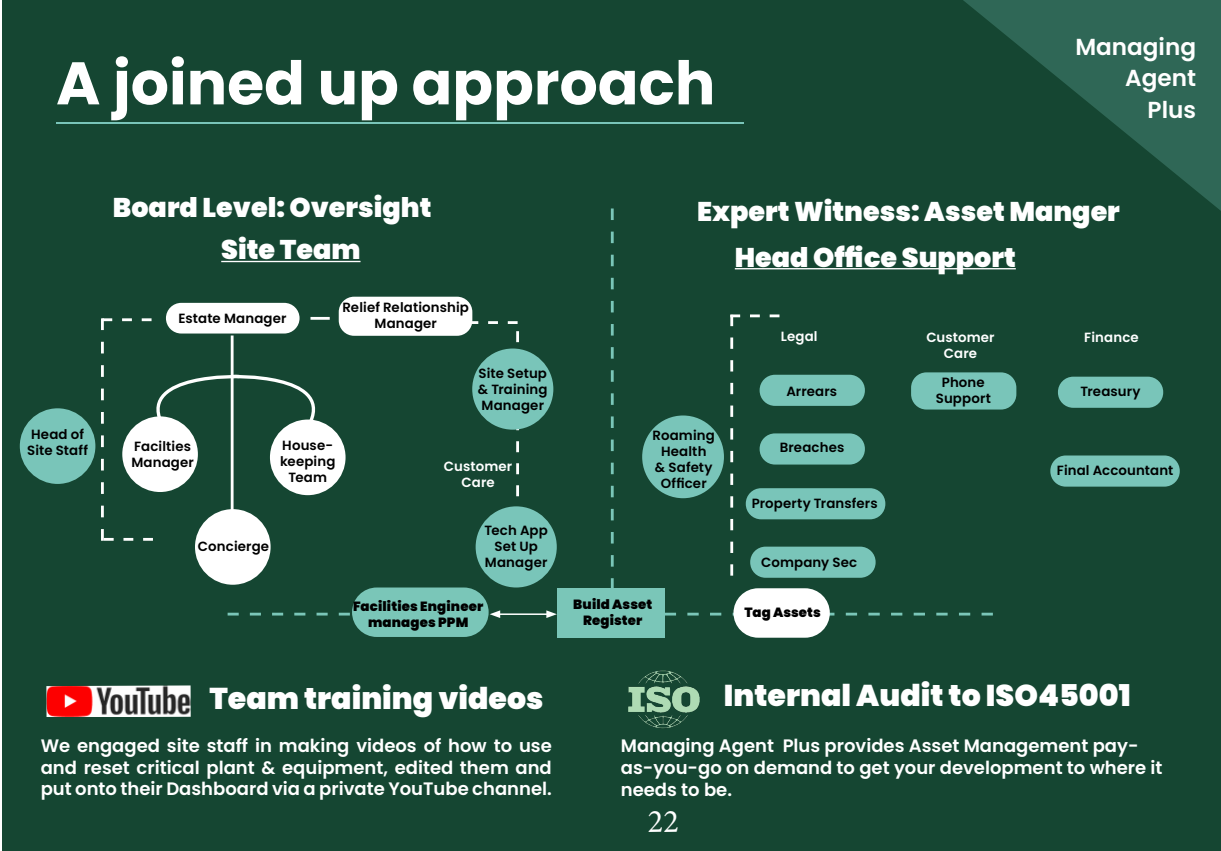
<style>
.page{position:relative;width:1221px;height:851px;background:#fff}
.page>*{position:absolute;margin:0;border:0;box-sizing:border-box;transform-origin:0 0}
.t1{font:700 60px "Poppins";color:#fff}
.t2{font:900 30px "Poppins";color:#fff}
.t3{font:900 27px "Poppins";color:#fff}
.t4{font:600 23.1px "Poppins";color:#fff}
.t5{font:600 18px/21.6px "Poppins";color:#fff}
.t6{font:600 13.35px/16px "Poppins";letter-spacing:.01em;color:#000}
.t7{font:900 13.35px/16px "Poppins";letter-spacing:.01em;color:#000;text-align:center}
.t8{font:600 13.35px/16px "Poppins";letter-spacing:.01em;color:#fff;text-align:center}
</style>
<div class="page">
<div style="left:2px;top:1px;width:1218px;height:849px;background:#154632"></div>
<div style="left:557px;top:588px;width:107px;height:49px;background:#7ac6b8"></div>
<svg style="left:516px;top:331px;width:3px;height:166px"></svg>
<div style="left:195px;top:509px;width:75px;height:75px;background:#fff;border-radius:50%"></div>
<hr style="left:310px;top:317px;width:20px;height:3px;background:#fff">
<svg style="left:472px;top:321px;width:45px;height:3px"></svg>
<svg style="left:101px;top:318px;width:230px;height:222px"></svg>
<div style="left:122px;top:416px;width:76px;height:76px;background:#fff;border-radius:50%"></div>
<div style="left:270px;top:419px;width:75px;height:76px;background:#fff;border-radius:50%"></div>
<div style="left:20px;top:408px;width:75px;height:76px;background:#79c5b9;border-radius:50%"></div>
<div style="left:472px;top:348px;width:81px;height:81px;background:#79c5b9;border-radius:50%"></div>
<div style="left:475px;top:506px;width:81px;height:81px;background:#79c5b9;border-radius:50%"></div>
<div style="left:352px;top:587px;width:136px;height:50px;background:#7ac6b8;border-radius:25px"></div>
<hr style="left:221px;top:261px;width:139px;height:1px;background:#fff">
<svg style="left:730px;top:314px;width:49px;height:261px"></svg>
<svg style="left:611px;top:208px;width:2px;height:380px"></svg>
<svg style="left:227px;top:612px;width:126px;height:3px"></svg>
<svg style="left:664px;top:612px;width:328px;height:3px"></svg>
<div style="left:642px;top:415px;width:82px;height:83px;background:#79c5b9;border-radius:50%"></div>
<hr style="left:734px;top:268px;width:281px;height:1px;background:#fff">
<hr style="left:56px;top:122px;width:687px;height:1px;background:#79c5b9">
<div style="left:733px;top:588px;width:96px;height:49px;background:#fff;border-radius:25px"></div>
<hr style="left:498px;top:613px;width:50px;height:2px;background:#fff">
<svg style="left:490px;top:610px;width:10px;height:8px"></svg>
<svg style="left:546px;top:610px;width:11px;height:8px"></svg>
<img style="left:628px;top:670px;width:72px;height:59px">
<img style="left:46px;top:685px;width:145px;height:32px">
<div style="left:166px;top:303px;width:133px;height:30px;background:#fff;border-radius:15px"></div>
<div style="left:339px;top:296px;width:133px;height:40px;background:#fff;border-radius:15px"></div>
<div style="left:759px;top:374px;width:105px;height:32px;background:#79c5b9;border-radius:15px"></div>
<div style="left:1050px;top:455px;width:129px;height:31px;background:#79c5b9;border-radius:15px"></div>
<div style="left:750px;top:546px;width:125px;height:31px;background:#79c5b9;border-radius:15px"></div>
<div style="left:745px;top:488px;width:140px;height:31px;background:#79c5b9;border-radius:15px"></div>
<div style="left:759px;top:433px;width:105px;height:31px;background:#79c5b9;border-radius:15px"></div>
<div style="left:1057px;top:376px;width:106px;height:32px;background:#79c5b9;border-radius:15px"></div>
<div style="left:911px;top:372px;width:105px;height:37px;background:#79c5b9;border-radius:15px"></div>
<svg style="left:960px;top:0;width:260px;height:210px"></svg>
<p class="t1" style="left:56px;top:49px;width:660px">A joined up approach</p>
<p class="t4" style="left:1075px;top:33px;width:122px">Managing</p>
<p class="t4" style="left:1125px;top:65px;width:72px">Agent</p>
<p class="t4" style="left:1147px;top:96px;width:50px">Plus</p>
<p class="t3" style="left:113px;top:192px;width:320px">Board Level: Oversight</p>
<p class="t3" style="left:221px;top:234px;width:141px">Site Team</p>
<p class="t6" style="left:27px;top:426px;width:62px">Head of<br>Site Staff</p>
<p class="t6" style="left:178px;top:310px;width:110px">Estate Manager</p>
<p class="t6" style="left:342px;top:300px;width:128px">Relief Relationship</p>
<p class="t6" style="left:374px;top:315px;width:64px">Manager</p>
<p class="t6" style="left:134px;top:438px;width:58px">Facilties</p>
<p class="t6" style="left:131px;top:454px;width:64px">Manager</p>
<p class="t6" style="left:280px;top:437px;width:57px">House&shy;keeping</p>
<p class="t6" style="left:288px;top:469px;width:40px">Team</p>
<p class="t6" style="left:478px;top:365px;width:70px">Site Setup</p>
<p class="t6" style="left:478px;top:381px;width:71px">&amp; Training</p>
<p class="t6" style="left:481px;top:397px;width:64px">Manager</p>
<p class="t8" style="left:444px;top:458px;width:70px">Customer</p>
<p class="t8" style="left:461px;top:474px;width:35px">Care</p>
<p class="t6" style="left:198px;top:538px;width:73px">Concierge</p>
<p class="t6" style="left:484px;top:522px;width:65px">Tech App</p>
<p class="t6" style="left:494px;top:538px;width:45px">Set Up</p>
<p class="t6" style="left:485px;top:554px;width:64px">Manager</p>
<p class="t7" style="left:353px;top:598px;width:132px">Facilities Engineer manages PPM</p>
<p class="t2" style="left:209px;top:681px;width:335px">Team training videos</p>
<p class="t5" style="left:41px;top:735px;width:512px;text-align:justify">We engaged site staff in making videos of how to use and reset critical plant &amp; equipment, edited them and put onto their Dashboard via a private YouTube channel.</p>
<p class="t3" style="left:697px;top:196px;width:424px">Expert Witness: Asset Manger</p>
<p class="t3" style="left:734px;top:241px;width:282px">Head Office Support</p>
<p class="t8" style="left:780px;top:328px;width:38px">Legal</p>
<p class="t8" style="left:926px;top:329px;width:70px">Customer<br>Care</p>
<p class="t8" style="left:1084px;top:329px;width:56px">Finance</p>
<p class="t6" style="left:652px;top:427px;width:64px">Roaming</p>
<p class="t6" style="left:655px;top:443px;width:59px;text-align:center">Health &amp; Safety<br>Officer</p>
<p class="t7" style="left:573px;top:596px;width:81px">Build Asset<br>Register</p>
<p class="t6" style="left:786px;top:383px;width:52px">Arrears</p>
<p class="t6" style="left:779px;top:439px;width:66px">Breaches</p>
<p class="t6" style="left:751px;top:495px;width:127px">Property Transfers</p>
<p class="t6" style="left:761px;top:554px;width:98px">Company Sec</p>
<p class="t7" style="left:744px;top:604px;width:78px">Tag Assets</p>
<p class="t6" style="left:935px;top:374px;width:57px;text-align:center">Phone<br>Support</p>
<p class="t6" style="left:1080px;top:383px;width:62px">Treasury</p>
<p class="t6" style="left:1056px;top:462px;width:118px">Final Accountant</p>
<p class="t2" style="left:724px;top:677px;width:408px">Internal Audit to ISO45001</p>
<p class="t5" style="left:620px;top:735px;width:543px">Managing Agent Plus provides Asset Management pay&shy;as-you-go on demand to get your development to where it needs to be.</p>
</div>
